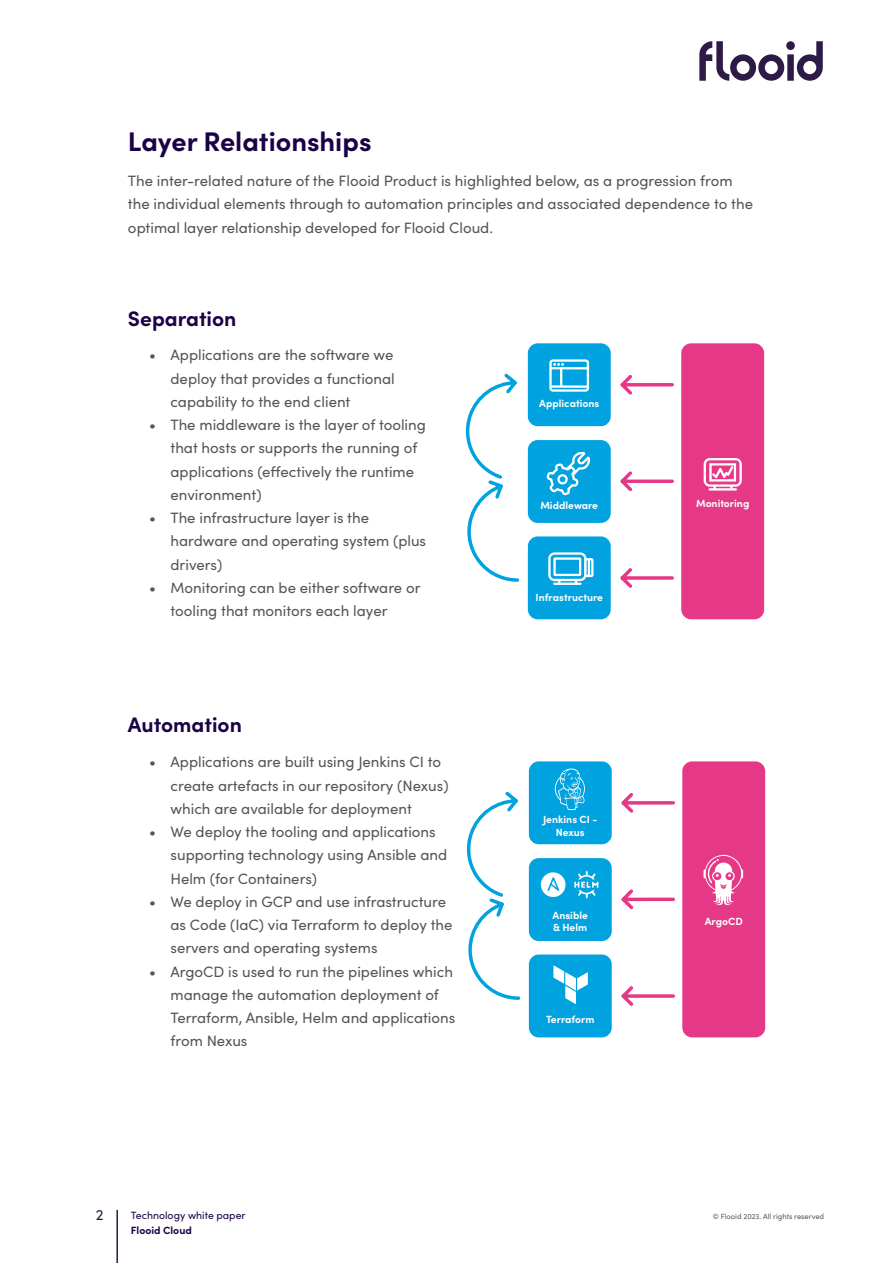
<style>
.page{position:relative;width:893px;height:1263px;background:#fff}
.page>*{position:absolute;margin:0;border:0;box-sizing:border-box;transform-origin:0 0}
.Heading{font:700 27px "Sofia Pro";color:#1b0247}
.Heading_2{font:700 21px "Sofia Pro";color:#1b0247}
.Body_text{font:15px/23.2px "Sofia Pro";color:#555}
.t1{font:15px "Sofia Pro";color:#2e1a47}
.t2{font:10.5px "Sofia Pro";color:#1b0247}
.t3{font:700 10.5px "Sofia Pro";color:#1b0247}
.t4{font:700 10.35px/12.5px "Sofia Pro";color:#fff}
.t5{font:7.5px "Sofia Pro";color:#57585a}
</style>
<div class="page">
<hr style="left:116px;top:1210px;width:2px;height:53px;background:#2e1a47">
<svg style="left:699px;top:41px;width:124px;height:40px"></svg>
<div style="left:682px;top:761px;width:83px;height:276px;background:#e53887;border-radius:10px"></div>
<div style="left:529px;top:858px;width:83px;height:83px;background:#00a3e0;border-radius:10px"></div>
<div style="left:529px;top:761px;width:83px;height:83px;background:#00a3e0;border-radius:10px"></div>
<div style="left:529px;top:954px;width:83px;height:83px;background:#00a3e0;border-radius:10px"></div>
<svg style="left:467px;top:791px;width:54px;height:209px"></svg>
<svg style="left:621px;top:793px;width:54px;height:213px"></svg>
<svg style="left:703px;top:854px;width:40px;height:51px"></svg>
<svg style="left:555px;top:768px;width:30px;height:42px"></svg>
<svg style="left:574px;top:871px;width:24px;height:27px"></svg>
<svg style="left:541px;top:872px;width:24px;height:25px"></svg>
<svg style="left:553px;top:965px;width:35px;height:39px"></svg>
<div style="left:681px;top:343px;width:83px;height:276px;background:#e53887;border-radius:10px"></div>
<div style="left:528px;top:440px;width:83px;height:83px;background:#00a3e0;border-radius:10px"></div>
<div style="left:528px;top:343px;width:83px;height:83px;background:#00a3e0;border-radius:10px"></div>
<div style="left:528px;top:536px;width:83px;height:83px;background:#00a3e0;border-radius:10px"></div>
<svg style="left:549px;top:359px;width:40px;height:33px"></svg>
<svg style="left:548px;top:552px;width:45px;height:33px"></svg>
<svg style="left:466px;top:373px;width:54px;height:209px"></svg>
<svg style="left:620px;top:375px;width:54px;height:213px"></svg>
<svg style="left:704px;top:458px;width:38px;height:32px"></svg>
<svg style="left:547px;top:451px;width:43px;height:44px"></svg>
<p class="Heading" style="left:128px;top:121px;width:245px">Layer Relationships</p>
<p class="Body_text" style="left:128px;top:168px;width:627px">The inter-related nature of the Flooid Product is highlighted below, as a progression from the individual elements through to automation principles and associated dependence to the optimal layer relationship developed for Flooid Cloud.</p>
<p class="Heading_2" style="left:128px;top:302px;width:110px">Separation</p>
<p class="Body_text" style="left:171px;top:343px;width:226px;text-align:justify;text-indent:-21px">• Applications are the software we deploy that provides a functional capability to the end client</p>
<p class="Body_text" style="left:171px;top:412px;width:257px;text-indent:-21px">• The middleware is the layer of tooling that hosts or supports the running of applications (effectively the runtime environment)</p>
<p class="Body_text" style="left:171px;top:505px;width:257px;text-indent:-21px">• The infrastructure layer is the hardware and operating system (plus drivers)</p>
<p class="Body_text" style="left:171px;top:575px;width:252px;text-indent:-21px">• Monitoring can be either software or tooling that monitors each layer</p>
<p class="Heading_2" style="left:128px;top:709px;width:115px">Automation</p>
<p class="Body_text" style="left:171px;top:750px;width:280px;text-indent:-21px">• Applications are built using Jenkins CI to create artefacts in our repository (Nexus) which are available for deployment</p>
<p class="Body_text" style="left:171px;top:819px;width:278px;text-indent:-21px">• We deploy the tooling and applications supporting technology using Ansible and<br>Helm (for Containers)</p>
<p class="Body_text" style="left:171px;top:889px;width:283px;text-indent:-21px">• We deploy in GCP and use infrastructure as Code (IaC) via Terraform to deploy the servers and operating systems</p>
<p class="Body_text" style="left:171px;top:959px;width:286px;text-indent:-21px">• ArgoCD is used to run the pipelines which manage the automation deployment of Terraform, Ansible, Helm and applications from Nexus</p>
<p class="t4" style="left:539px;top:397px;width:62px">Applications</p>
<p class="t4" style="left:540px;top:494px;width:62px">Applications</p>
<p class="t4" style="left:540px;top:498px;width:59px">Middleware</p>
<p class="t4" style="left:696px;top:496px;width:55px">Monitoring</p>
<p class="t4" style="left:536px;top:590px;width:69px">Infrastructure</p>
<p class="t4" style="left:541px;top:595px;width:59px">Middleware</p>
<p class="t4" style="left:552px;top:811px;width:37px">Ansible &amp; Helm</p>
<p class="t4" style="left:543px;top:812px;width:56px;text-align:center">Jenkins CI -<br>Nexus</p>
<p class="t4" style="left:553px;top:908px;width:37px">Ansible &amp; Helm</p>
<p class="t4" style="left:545px;top:915px;width:50px">Terraform</p>
<p class="t4" style="left:546px;top:1012px;width:50px">Terraform</p>
<p class="t4" style="left:705px;top:915px;width:39px">ArgoCD</p>
<p class="t1" style="left:96px;top:1203px;width:9px">2</p>
<p class="t2" style="left:131px;top:1207px;width:116px">Technology white paper</p>
<p class="t5" style="left:713px;top:1210px;width:113px">© Flooid 2023. All rights reserved</p>
<p class="t3" style="left:131px;top:1222px;width:62px">Flooid Cloud</p>
</div>
